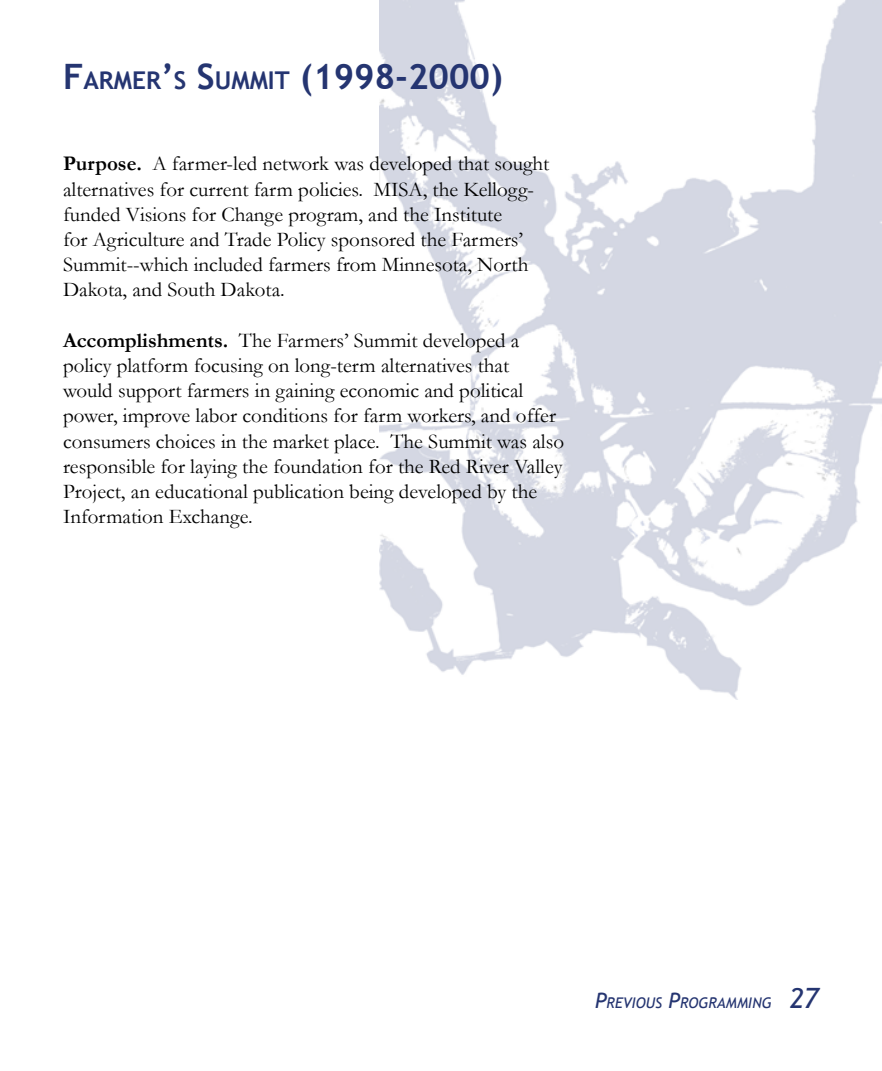
<style>
.page{position:relative;width:882px;height:1071px;background:#fff}
.page>*{position:absolute;margin:0;border:0;box-sizing:border-box;transform-origin:0 0}
.t1{font:700 35px "Trebuchet MS";color:#253571}
.t2{font:21px/25.2px "Garamond";color:#000}
.t3{font:italic 14.7px "Trebuchet MS";color:#253571}
.s1{font-size:24.5px}
.s2{font-weight:700}
.s3{font-size:21px}
.s4{font-size:28px}
</style>
<div class="page">
<img style="left:380px;top:0;width:502px;height:699px">
<h1 class="t1" style="left:63px;top:55px;width:441px">F<span class="s1">ARMER</span>’<span class="s1">S</span> S<span class="s1">UMMIT</span> (1998-2000)</h1>
<p class="t2" style="left:63px;top:151px;width:488px"><span class="s2">Purpose.</span> A farmer-led network was developed that sought alternatives for current farm policies. MISA, the Kellogg&shy;funded Visions for Change program, and the Institute<br>for Agriculture and Trade Policy sponsored the Farmers’ Summit--which included farmers from Minnesota, North Dakota, and South Dakota.</p>
<p class="t2" style="left:63px;top:327px;width:503px"><span class="s2">Accomplishments.</span> The Farmers’ Summit developed a policy platform focusing on long-term alternatives that would support farmers in gaining economic and political power, improve labor conditions for farm workers, and offer consumers choices in the market place. The Summit was also responsible for laying the foundation for the Red River Valley Project, an educational publication being developed by the Information Exchange.</p>
<p class="t3" style="left:595px;top:994px;width:225px"><span class="s3">P</span>REVIOUS <span class="s3">P</span>ROGRAMMING <span class="s4">27</span></p>
</div>
